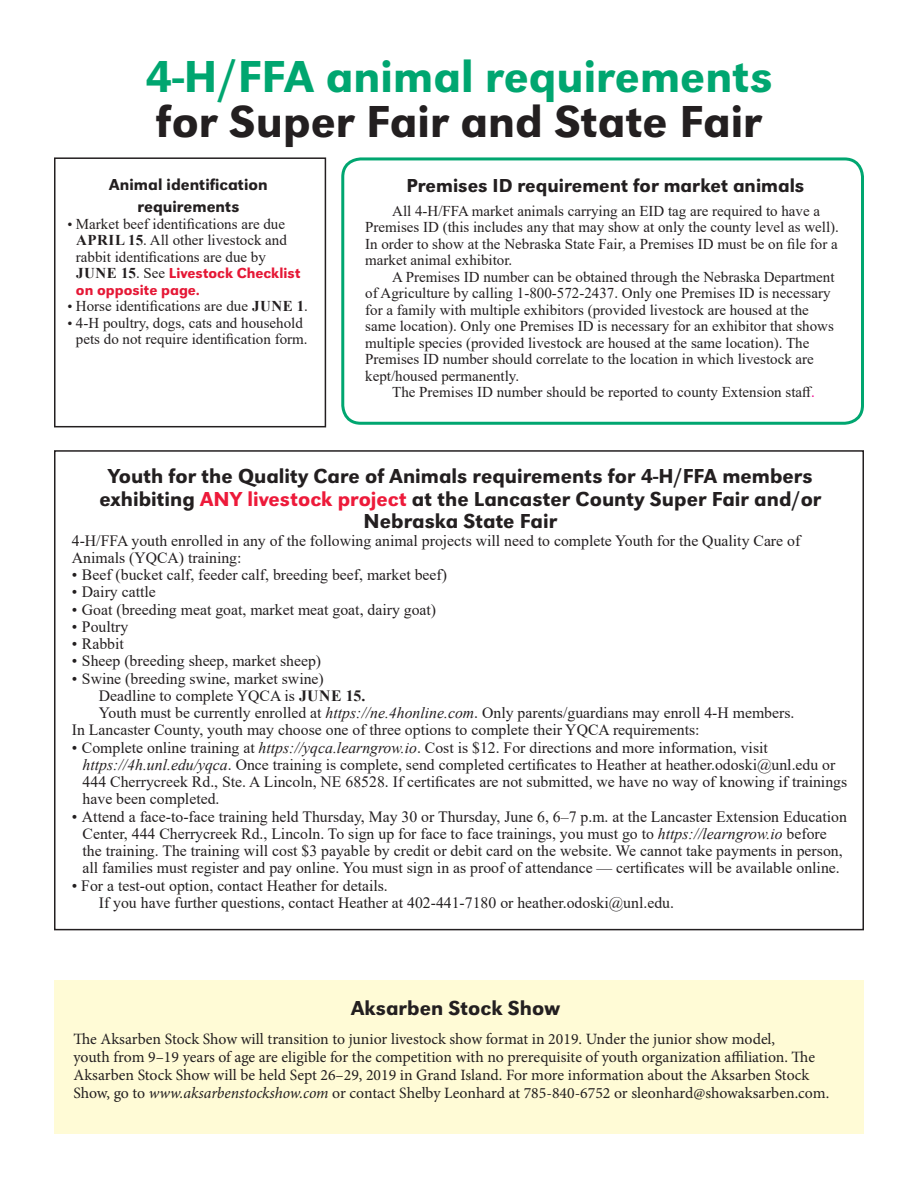
<style>
.page{position:relative;width:918px;height:1188px;background:#fff}
.page>*{position:absolute;margin:0;border:0;box-sizing:border-box;transform-origin:0 0}
.Headline_--_UNL_Tool{font:500 46.5px/45px "URW Grotesk";color:#00a670}
.Subhead_--_UNL_Toolb{font:500 21px/22.5px "URW Grotesk";color:#231f20;text-align:center}
.Subhead_--_UNL_Toolb-2{font:500 19.5px "URW Grotesk";color:#231f20}
.Subhead_--_UNL_Toolb-3{font:500 16.5px/22.5px "URW Grotesk";color:#231f20;text-align:center}
.Bullets_indented{font:15.75px/17.2px "Times New Roman";color:#231f20}
.Body_text_--_UNL_Too{font:15.75px/18px "Minion Pro";letter-spacing:-.005em;color:#231f20}
.Body_text_--_UNL_Too-2{font:15.75px/17.2px "Times New Roman";color:#231f20}
.Body_text_--_UNL_Too-3{font:15px/16.5px "Times New Roman";color:#231f20}
.s1{color:#231f20}
.s2{font-size:14.25px}
.s3{font-weight:700}
.s4{font-family:"URW Grotesk";font-weight:500;color:#e51836}
.s5{color:#ed028c}
.s6{color:#ed1a3a}
.s7{font-style:italic}
</style>
<div class="page">
<div style="left:54px;top:981px;width:810px;height:153px;background:#fffbd6"></div>
<div style="left:54px;top:157px;width:272px;height:270px;border:2px solid #231f20"></div>
<div style="left:341px;top:157px;width:523px;height:268px;border:3px solid #00a670;border-radius:18px"></div>
<p class="Headline_--_UNL_Tool" style="left:145px;top:54px;width:629px">4-H/FFA animal requirements <span class="s1">for Super Fair and State Fair</span></p>
<p class="Subhead_--_UNL_Toolb-3" style="left:109px;top:173px;width:160px">Animal identification requirements</p>
<p class="Body_text_--_UNL_Too-3" style="left:76px;top:215px;width:226px;text-indent:-9px"><span class="s2">•</span> Market beef identifications are due<br><span class="s3">APRIL 15</span>. All other livestock and rabbit identifications are due by<br><span class="s3">JUNE 15</span>. See <span class="s4">Livestock Checklist on opposite page.</span></p>
<p class="Body_text_--_UNL_Too-3" style="left:67px;top:297px;width:242px"><span class="s2">•</span> Horse identifications are due <span class="s3">JUNE 1</span>.</p>
<p class="Body_text_--_UNL_Too-3" style="left:67px;top:314px;width:242px;text-align:center"><span class="s2">•</span> 4-H poultry, dogs, cats and household pets do not require identification form.</p>
<p class="Subhead_--_UNL_Toolb-2" style="left:406px;top:174px;width:400px">Premises ID requirement for market animals</p>
<p class="Body_text_--_UNL_Too-3" style="left:365px;top:202px;width:475px;text-indent:27px">All 4-H/FFA market animals carrying an EID tag are required to have a Premises ID (this includes any that may show at only the county level as well).<br>In order to show at the Nebraska State Fair, a Premises ID must be on file for a market animal exhibitor.</p>
<p class="Body_text_--_UNL_Too-3" style="left:365px;top:268px;width:471px;text-indent:27px">A Premises ID number can be obtained through the Nebraska Department of Agriculture by calling 1-800-572-2437. Only one Premises ID is necessary for a family with multiple exhibitors (provided livestock are housed at the same location). Only one Premises ID is necessary for an exhibitor that shows multiple species (provided livestock are housed at the same location). The Premises ID number should correlate to the location in which livestock are kept/housed permanently.</p>
<p class="Body_text_--_UNL_Too-3" style="left:392px;top:383px;width:424px">The Premises ID number should be reported to county Extension staff<span class="s5">.</span></p>
<p class="Subhead_--_UNL_Toolb" style="left:99px;top:465px;width:723px">Youth for the Quality Care of Animals requirements for 4-H/FFA members exhibiting <span class="s6">ANY livestock project</span> at the Lancaster County Super Fair and/or<br>Nebraska State Fair</p>
<p class="Body_text_--_UNL_Too-2" style="left:72px;top:531px;width:730px">4-H/FFA youth enrolled in any of the following animal projects will need to complete Youth for the Quality Care of<br>Animals (YQCA) training:</p>
<p class="Bullets_indented" style="left:72px;top:566px;width:377px">• Beef (bucket calf, feeder calf, breeding beef, market beef)</p>
<p class="Bullets_indented" style="left:72px;top:583px;width:86px">• Dairy cattle</p>
<p class="Bullets_indented" style="left:72px;top:600px;width:366px">• Goat (breeding meat goat, market meat goat, dairy goat)</p>
<p class="Bullets_indented" style="left:72px;top:617px;width:58px">• Poultry</p>
<p class="Bullets_indented" style="left:72px;top:635px;width:54px">• Rabbit</p>
<p class="Bullets_indented" style="left:72px;top:652px;width:251px">• Sheep (breeding sheep, market sheep)</p>
<p class="Bullets_indented" style="left:72px;top:669px;width:254px">• Swine (breeding swine, market swine)</p>
<p class="Bullets_indented" style="left:99px;top:686px;width:268px">Deadline to complete YQCA is <span class="s3">JUNE 15.</span></p>
<p class="Bullets_indented" style="left:72px;top:704px;width:724px;text-indent:27px">Youth must be currently enrolled at <span class="s7">https://ne.4honline.com</span>. Only parents/guardians may enroll 4-H members.<br>In Lancaster County, youth may choose one of three options to complete their YQCA requirements:</p>
<p class="Bullets_indented" style="left:83px;top:738px;width:766px;text-indent:-11px">• Complete online training at <span class="s7">https://yqca.learngrow.io</span>. Cost is $12. For directions and more information, visit <span class="s7">https://4h.unl.edu/yqca</span>. Once training is complete, send completed certificates to Heather at heather.odoski@unl.edu or 444 Cherrycreek Rd., Ste. A Lincoln, NE 68528. If certificates are not submitted, we have no way of knowing if trainings have been completed.</p>
<p class="Bullets_indented" style="left:72px;top:807px;width:777px;text-align:center">• Attend a face-to-face training held Thursday, May 30 or Thursday, June 6, 6–7 p.m. at the Lancaster Extension Education Center, 444 Cherrycreek Rd., Lincoln. To sign up for face to face trainings, you must go to <span class="s7">https://learngrow.io</span> before<br>the training. The training will cost $3 payable by credit or debit card on the website. We cannot take payments in person, all families must register and pay online. You must sign in as proof of attendance — certificates will be available online.</p>
<p class="Bullets_indented" style="left:72px;top:876px;width:318px">• For a test-out option, contact Heather for details.</p>
<p class="Body_text_--_UNL_Too-2" style="left:99px;top:893px;width:577px">If you have further questions, contact Heather at 402-441-7180 or heather.odoski@unl.edu.</p>
<p class="Subhead_--_UNL_Toolb" style="left:351px;top:997px;width:211px">Aksarben Stock Show</p>
<p class="Body_text_--_UNL_Too" style="left:73px;top:1030px;width:757px">The Aksarben Stock Show will transition to junior livestock show format in 2019. Under the junior show model,<br>youth from 9–19 years of age are eligible for the competition with no prerequisite of youth organization affiliation. The Aksarben Stock Show will be held Sept 26–29, 2019 in Grand Island. For more information about the Aksarben Stock Show, go to <span class="s7">www.aksarbenstockshow.com</span> or contact Shelby Leonhard at 785-840-6752 or sleonhard@showaksarben.com.</p>
</div>
